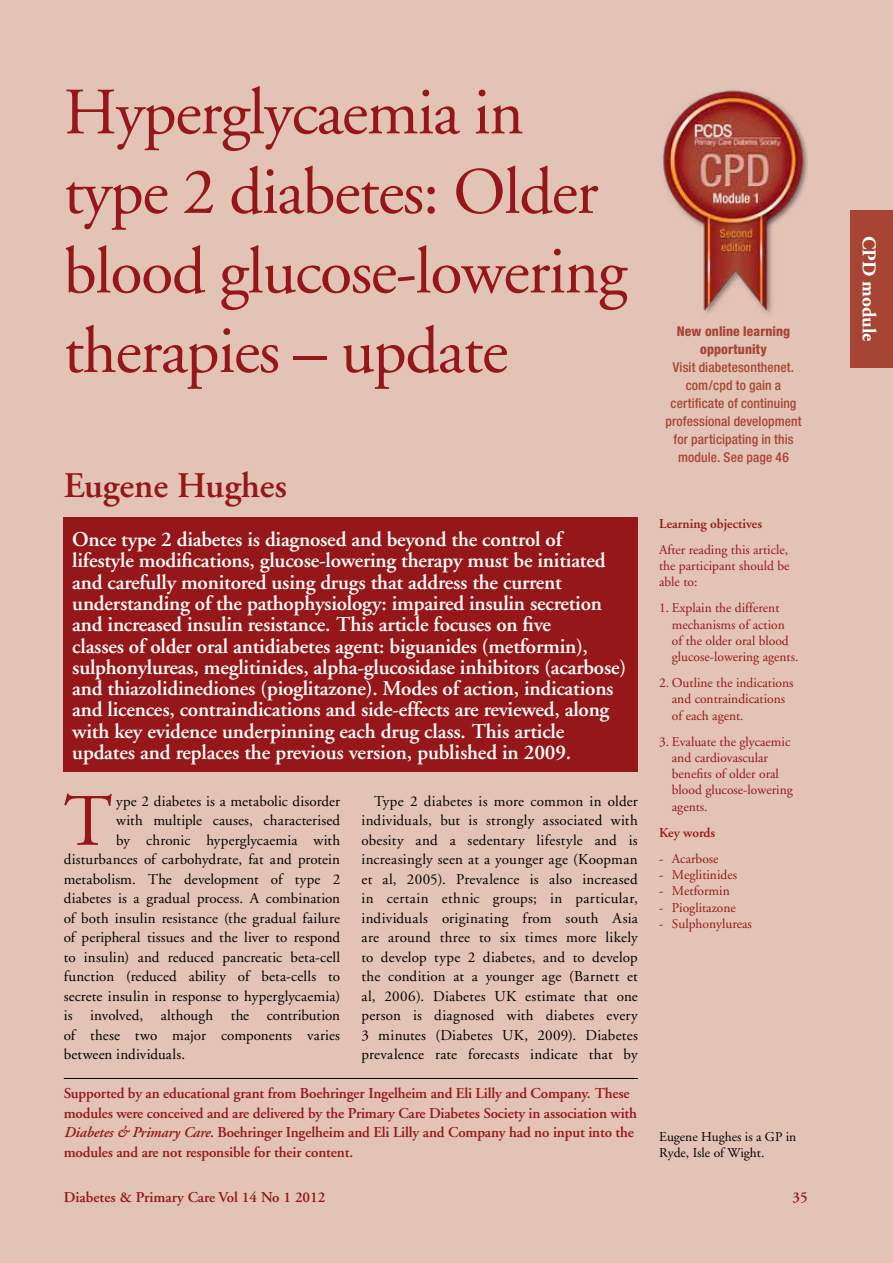
<style>
.page{position:relative;width:893px;height:1263px;background:#e2c3b6}
.page>*{position:absolute;margin:0;border:0;box-sizing:border-box;transform-origin:0 0}
.t1{font:73.8px "Adobe Garamond";color:#96171a}
.t2{font:66px/79.5px "Adobe Garamond";letter-spacing:-.02em;color:#96171a}
.t3{font:600 36px "Adobe Garamond";color:#96171a}
.t4{font:600 21px/21.3px "Adobe Garamond";letter-spacing:-.01em;color:#fff}
.t5{font:700 19.5px "Adobe Garamond";letter-spacing:-.01em;color:#fff}
.t6{font:15px/19.5px "Adobe Garamond";letter-spacing:.01em;color:#000;text-align:justify}
.t7{font:600 15px/19.5px "Adobe Garamond";letter-spacing:-.01em;color:#96171a}
.t8{font:13.5px/16.2px "Adobe Garamond";color:#96171a}
.t9{font:500 condensed 13.5px/18px "Helvetica Neue";letter-spacing:.01em;color:#a74534;text-align:center}
.t10{font:13.5px/16.2px "Adobe Garamond";color:#000}
.t11{font:800 condensed 13.5px/18px "Helvetica Neue";letter-spacing:.01em;color:#a74534;text-align:center}
.t12{font:600 13.5px "Adobe Garamond";color:#96171a}
.s1{font-style:italic}
</style>
<div class="page">
<div style="left:850px;top:210px;width:43px;height:157px;background:#a74534"></div>
<div style="left:64px;top:518px;width:574px;height:254px;background:#96171a"></div>
<hr style="left:64px;top:1078px;width:574px;height:1px;background:#000">
<img style="left:663px;top:90px;width:145px;height:227px">
<h2 class="t2" style="left:64px;top:74px;width:565px">Hyperglycaemia in type 2 diabetes: Older blood glucose-lowering therapies – update</h2>
<h3 class="t3" style="left:64px;top:466px;width:225px">Eugene Hughes</h3>
<p class="t4" style="left:72px;top:529px;width:555px">Once type 2 diabetes is diagnosed and beyond the control of lifestyle modifications, glucose-lowering therapy must be initiated and carefully monitored using drugs that address the current understanding of the pathophysiology: impaired insulin secretion and increased insulin resistance. This article focuses on five<br>classes of older oral antidiabetes agent: biguanides (metformin), sulphonylureas, meglitinides, alpha-glucosidase inhibitors (acarbose) and thiazolidinediones (pioglitazone). Modes of action, indications and licences, contraindications and side-effects are reviewed, along with key evidence underpinning each drug class. This article updates and replaces the previous version, published in 2009.</p>
<h1 class="t1" style="left:64px;top:782px;width:50px">T</h1>
<p class="t6" style="left:116px;top:792px;width:225px">ype 2 diabetes is a metabolic disorder</p>
<p class="t6" style="left:116px;top:811px;width:225px">with multiple causes, characterised</p>
<p class="t6" style="left:116px;top:831px;width:225px">by chronic hyperglycaemia with</p>
<p class="t6" style="left:64px;top:850px;width:278px">disturbances of carbohydrate, fat and protein</p>
<p class="t6" style="left:64px;top:870px;width:278px">metabolism. The development of type 2</p>
<p class="t6" style="left:64px;top:889px;width:278px">diabetes is a gradual process. A combination</p>
<p class="t6" style="left:64px;top:909px;width:278px">of both insulin resistance (the gradual failure</p>
<p class="t6" style="left:64px;top:928px;width:278px">of peripheral tissues and the liver to respond</p>
<p class="t6" style="left:64px;top:948px;width:278px">to insulin) and reduced pancreatic beta-cell</p>
<p class="t6" style="left:64px;top:967px;width:278px">function (reduced ability of beta-cells to</p>
<p class="t6" style="left:64px;top:987px;width:278px">secrete insulin in response to hyperglycaemia)</p>
<p class="t6" style="left:64px;top:1006px;width:278px">is involved, although the contribution</p>
<p class="t6" style="left:64px;top:1026px;width:278px">of these two major components varies</p>
<p class="t6" style="left:64px;top:1045px;width:123px">between individuals.</p>
<p class="t6" style="left:361px;top:792px;width:278px;text-indent:13px">Type 2 diabetes is more common in older individuals, but is strongly associated with obesity and a sedentary lifestyle and is increasingly seen at a younger age (Koopman et al, 2005). Prevalence is also increased in certain ethnic groups; in particular, individuals originating from south Asia are around three to six times more likely to develop type 2 diabetes, and to develop the condition at a younger age (Barnett et al, 2006). Diabetes UK estimate that one person is diagnosed with diabetes every 3 minutes (Diabetes UK, 2009). Diabetes prevalence rate forecasts indicate that by</p>
<p class="t7" style="left:64px;top:1084px;width:575px">Supported by an educational grant from Boehringer Ingelheim and Eli Lilly and Company. These modules were conceived and are delivered by the Primary Care Diabetes Society in association with <span class="s1">Diabetes &amp; Primary Care</span>. Boehringer Ingelheim and Eli Lilly and Company had no input into the modules and are not responsible for their content.</p>
<p class="t11" style="left:677px;top:322px;width:115px">New online learning opportunity</p>
<p class="t9" style="left:665px;top:358px;width:137px">Visit diabetesonthenet. com/cpd to gain a certificate of continuing professional development for participating in this module. See page 46</p>
<p class="t12" style="left:659px;top:516px;width:104px">Learning objectives</p>
<p class="t8" style="left:659px;top:542px;width:132px;text-align:justify">After reading this article, the participant should be able to:</p>
<p class="t8" style="left:672px;top:600px;width:128px;text-indent:-13px">1. Explain the different mechanisms of action of the older oral blood glucose-lowering agents.</p>
<p class="t8" style="left:672px;top:675px;width:123px;text-indent:-13px">2. Outline the indications and contraindications of each agent.</p>
<p class="t8" style="left:672px;top:734px;width:122px;text-indent:-13px">3. Evaluate the glycaemic and cardiovascular benefits of older oral blood glucose-lowering agents.</p>
<p class="t12" style="left:659px;top:825px;width:58px">Key words</p>
<p class="t8" style="left:659px;top:851px;width:61px">- Acarbose</p>
<p class="t8" style="left:659px;top:867px;width:79px">- Meglitinides</p>
<p class="t8" style="left:659px;top:883px;width:72px">- Metformin</p>
<p class="t8" style="left:659px;top:899px;width:78px">- Pioglitazone</p>
<p class="t8" style="left:659px;top:916px;width:94px">- Sulphonylureas</p>
<p class="t10" style="left:659px;top:1128px;width:139px">Eugene Hughes is a GP in<br>Ryde, Isle of Wight.</p>
<p class="t7" style="left:64px;top:1187px;width:263px">Diabetes &amp; Primary Care Vol 14 No 1 2012</p>
<p class="t7" style="left:793px;top:1187px;width:17px">35</p>
<h3 class="t5" style="left:880px;top:236px;width:107px;rotate:90deg">CPD module</h3>
</div>
